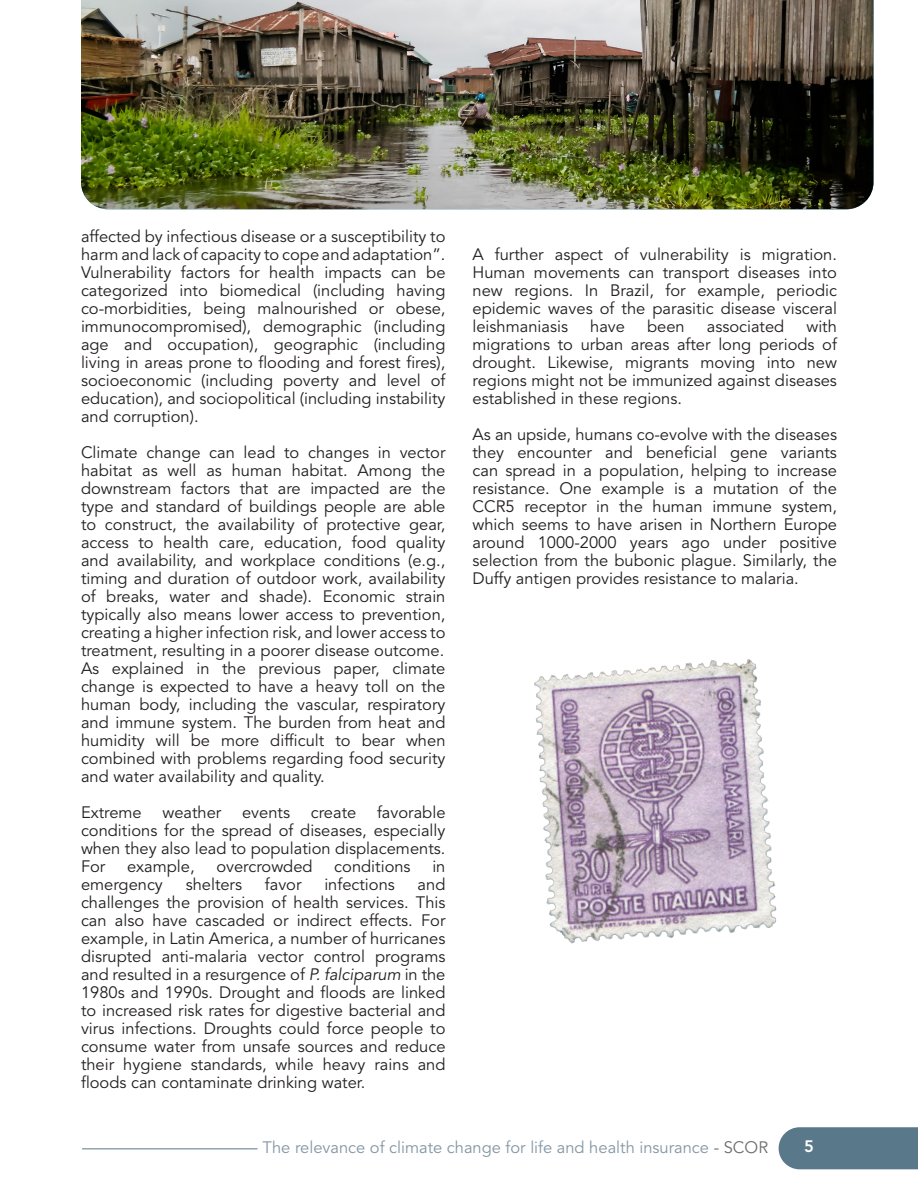
<style>
.page{position:relative;width:918px;height:1188px;background:#fff}
.page>*{position:absolute;margin:0;border:0;box-sizing:border-box;transform-origin:0 0}
.t1{font:16.5px/18px "Avenir LT Std";color:#231f20;text-align:justify}
.t2{font:16.5px "Avenir LT Std";color:#8396a4}
.t3{font:800 16.5px "Avenir LT Std";color:#fff}
.s1{font-style:italic}
.s2{color:#6c6d70}
</style>
<div class="page">
<div style="left:779px;top:1127px;width:139px;height:42px;background:#59788a"></div>
<hr style="left:82px;top:1148px;width:176px;height:1px;background:#59788a">
<img style="left:81px;top:0;width:792px;height:209px">
<img style="left:534px;top:659px;width:243px;height:285px">
<p class="t1" style="left:81px;top:228px;width:366px">affected by infectious disease or a susceptibility to harm and lack of capacity to cope and adaptation”.<br>Vulnerability factors for health impacts can be categorized into biomedical (including having co-morbidities, being malnourished or obese, immunocompromised), demographic (including age and occupation), geographic (including living in areas prone to flooding and forest fires), socioeconomic (including poverty and level of education), and sociopolitical (including instability and corruption).</p>
<p class="t1" style="left:81px;top:444px;width:366px">Climate change can lead to changes in vector habitat as well as human habitat. Among the downstream factors that are impacted are the type and standard of buildings people are able to construct, the availability of protective gear, access to health care, education, food quality and availability, and workplace conditions (e.g., timing and duration of outdoor work, availability of breaks, water and shade). Economic strain typically also means lower access to prevention, creating a higher infection risk, and lower access to treatment, resulting in a poorer disease outcome.</p>
<p class="t1" style="left:81px;top:660px;width:366px">As explained in the previous paper, climate change is expected to have a heavy toll on the human body, including the vascular, respiratory and immune system. The burden from heat and humidity will be more difficult to bear when combined with problems regarding food security and water availability and quality.</p>
<p class="t1" style="left:81px;top:804px;width:62px">Extreme</p>
<p class="t1" style="left:163px;top:804px;width:60px">weather</p>
<p class="t1" style="left:242px;top:804px;width:49px">events</p>
<p class="t1" style="left:311px;top:804px;width:47px">create</p>
<p class="t1" style="left:81px;top:804px;width:366px;text-indent:296px">favorable conditions for the spread of diseases, especially when they also lead to population displacements.<br>For</p>
<p class="t1" style="left:127px;top:858px;width:69px">example,</p>
<p class="t1" style="left:216px;top:858px;width:98px">overcrowded</p>
<p class="t1" style="left:334px;top:858px;width:78px">conditions</p>
<p class="t1" style="left:432px;top:858px;width:15px">in</p>
<p class="t1" style="left:81px;top:876px;width:83px">emergency</p>
<p class="t1" style="left:186px;top:876px;width:58px">shelters</p>
<p class="t1" style="left:265px;top:876px;width:38px">favor</p>
<p class="t1" style="left:324px;top:876px;width:72px">infections</p>
<p class="t1" style="left:81px;top:876px;width:366px;text-indent:337px">and challenges the provision of health services. This can also have cascaded or indirect effects. For example, in Latin America, a number of hurricanes disrupted anti-malaria vector control programs and resulted in a resurgence of <span class="s1">P. falciparum</span> in the 1980s and 1990s. Drought and floods are linked to increased risk rates for digestive bacterial and virus infections. Droughts could force people to consume water from unsafe sources and reduce their hygiene standards, while heavy rains and floods can contaminate drinking water.</p>
<p class="t1" style="left:472px;top:246px;width:366px">A further aspect of vulnerability is migration.<br>Human movements can transport diseases into new regions. In Brazil, for example, periodic epidemic waves of the parasitic disease visceral leishmaniasis</p>
<p class="t1" style="left:472px;top:318px;width:366px;text-indent:334px">with migrations to urban areas after long periods of drought. Likewise, migrants moving into new regions might not be immunized against diseases established in these regions.</p>
<p class="t1" style="left:472px;top:426px;width:366px">As an upside, humans co-evolve with the diseases they encounter and beneficial gene variants can spread in a population, helping to increase resistance. One example is a mutation of the CCR5 receptor in the human immune system, which seems to have arisen in Northern Europe around 1000-2000 years ago under positive selection from the bubonic plague. Similarly, the Duffy antigen provides resistance to malaria.</p>
<p class="t1" style="left:590px;top:318px;width:36px">have</p>
<p class="t1" style="left:647px;top:318px;width:39px">been</p>
<p class="t1" style="left:707px;top:318px;width:79px">associated</p>
<p class="t2" style="left:263px;top:1138px;width:507px">The relevance of climate change for life and health insurance <span class="s2">- SCOR</span></p>
<p class="t3" style="left:804px;top:1137px;width:11px">5</p>
</div>
